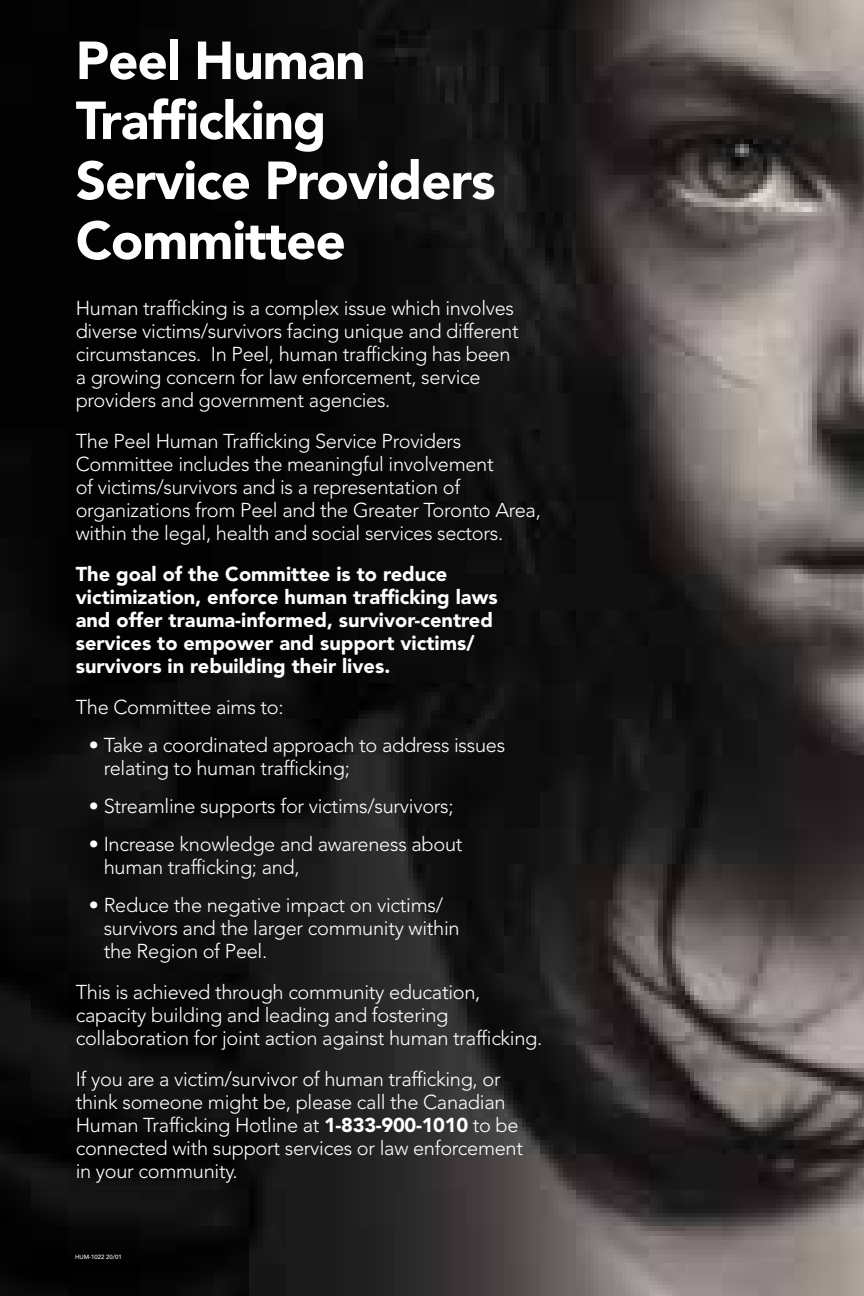
<style>
.page{position:relative;width:864px;height:1296px;background:#fff}
.page>*{position:absolute;margin:0;border:0;box-sizing:border-box;transform-origin:0 0}
.t1{font:900 53px/60px "Avenir LT Std";letter-spacing:-.02em;color:#fff}
.t2{font:300 20px/23px "Avenir LT Std";letter-spacing:-.015em;color:#fff}
.t3{font:900 20px/23px "Avenir LT Std";color:#fff}
.t4{font:500 6px "Avenir LT Std";color:#fff}
.s1{font-weight:900}
</style>
<div class="page">
<img style="left:0;top:0;width:864px;height:1296px">
<h1 class="t1" style="left:76px;top:30px;width:421px">Peel Human<br>Trafficking<br>Service Providers<br>Committee</h1>
<p class="t2" style="left:76px;top:297px;width:444px">Human trafficking is a complex issue which involves diverse victims/survivors facing unique and different circumstances. In Peel, human trafficking has been a growing concern for law enforcement, service providers and government agencies.</p>
<p class="t2" style="left:76px;top:430px;width:467px">The Peel Human Trafficking Service Providers Committee includes the meaningful involvement<br>of victims/survivors and is a representation of organizations from Peel and the Greater Toronto Area, within the legal, health and social services sectors.</p>
<p class="t3" style="left:76px;top:563px;width:423px">The goal of the Committee is to reduce victimization, enforce human trafficking laws and offer trauma-informed, survivor-centred services to empower and support victims/ survivors in rebuilding their lives.</p>
<p class="t2" style="left:76px;top:696px;width:209px">The Committee aims to:</p>
<p class="t2" style="left:104px;top:734px;width:403px;text-indent:-15px">• Take a coordinated approach to address issues relating to human trafficking;</p>
<p class="t2" style="left:89px;top:795px;width:367px">• Streamline supports for victims/survivors;</p>
<p class="t2" style="left:104px;top:833px;width:360px;text-indent:-15px">• Increase knowledge and awareness about human trafficking; and,</p>
<p class="t2" style="left:104px;top:894px;width:357px;text-indent:-15px">• Reduce the negative impact on victims/ survivors and the larger community within the Region of Peel.</p>
<p class="t2" style="left:76px;top:981px;width:468px">This is achieved through community education, capacity building and leading and fostering collaboration for joint action against human trafficking.</p>
<p class="t2" style="left:76px;top:1068px;width:449px">If you are a victim/survivor of human trafficking, or think someone might be, please call the Canadian Human Trafficking Hotline at <span class="s1">1-833-900-1010</span> to be connected with support services or law enforcement in your community.</p>
<p class="t4" style="left:75px;top:1253px;width:48px">HUM-1022 20/01</p>
</div>
